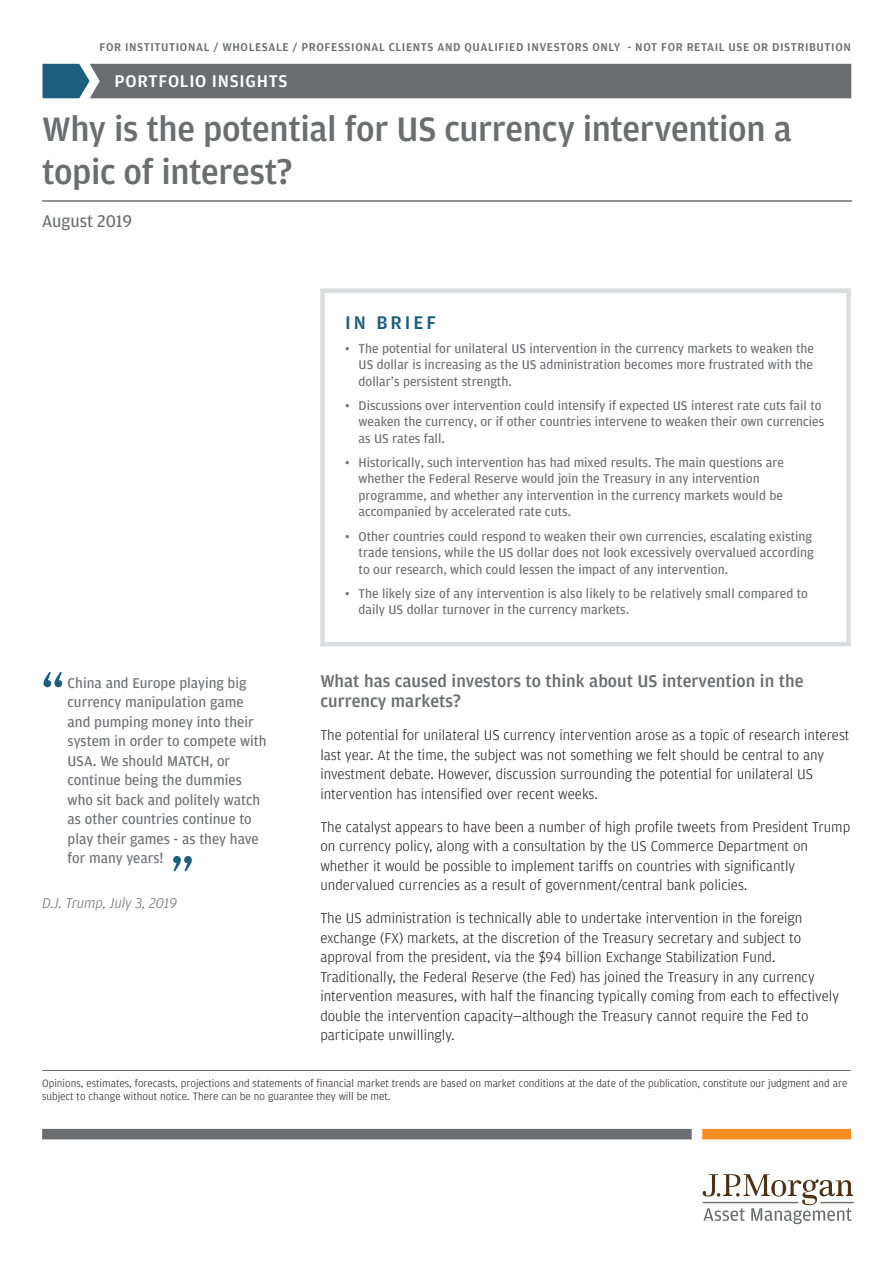
<style>
.page{position:relative;width:893px;height:1263px;background:#fff}
.page>*{position:absolute;margin:0;border:0;box-sizing:border-box;transform-origin:0 0}
.Body_Copy{font:300 72px "Amplitude";color:#1c5f80}
.t1{font:500 36px/43.2px "Amplitude";letter-spacing:-.01em;color:#6c6d70}
.Sidebar_Title{font:500 19.5px "Amplitude";letter-spacing:.15em;color:#1c5f80}
._2nd_Subhead{font:500 18px/20.2px "Amplitude";color:#6c6d70}
.t2{font:500 18px "Amplitude";letter-spacing:.04em;color:#fff}
.t3{font:18px "Amplitude";color:#6c6d70}
.Body_Copy-2{font:300 15px/19.5px "Amplitude";color:#231f20}
.Body_Copy-3{font:15px/19.5px "Amplitude";color:#6c6d70}
.Body_Copy-4{font:italic 300 15px "Amplitude";color:#6c6d70}
.t4{font:13.5px/16.5px "Amplitude";color:#6c6d70}
.t5{font:500 12px "Amplitude";letter-spacing:.05em;color:#6c6d70}
.Source_with_Score{font:300 11.25px/13.5px "Amplitude";color:#231f20}
</style>
<div class="page">
<hr style="left:42px;top:200px;width:810px;height:2px;background:#6c6d70">
<div style="left:42px;top:1129px;width:650px;height:10px;background:#6c6d70"></div>
<div style="left:702px;top:1129px;width:149px;height:10px;background:#f68b1f"></div>
<hr style="left:820px;top:1202px;width:34px;height:1px;background:#6c6d70">
<svg style="left:703px;top:1174px;width:150px;height:50px"></svg>
<div style="left:43px;top:64px;width:808px;height:34px;background:#6c6d70"></div>
<div style="left:320px;top:288px;width:531px;height:358px;border:4px solid #dcdddf"></div>
<hr style="left:42px;top:1070px;width:809px;height:1px;background:#6c6d70">
<p class="t5" style="left:100px;top:40px;width:753px">FOR INSTITUTIONAL / WHOLESALE / PROFESSIONAL CLIENTS AND QUALIFIED INVESTORS ONLY - NOT FOR RETAIL USE OR DISTRIBUTION</p>
<p class="t2" style="left:115px;top:69px;width:174px">PORTFOLIO INSIGHTS</p>
<h2 class="t1" style="left:42px;top:106px;width:751px">Why is the potential for US currency intervention a topic of interest?</h2>
<p class="t3" style="left:42px;top:210px;width:92px">August 2019</p>
<p class="Sidebar_Title" style="left:345px;top:310px;width:93px">IN BRIEF</p>
<p class="t4" style="left:359px;top:340px;width:457px;text-align:justify;text-indent:-14px">• The potential for unilateral US intervention in the currency markets to weaken the US dollar is increasing as the US administration becomes more frustrated with the dollar’s persistent strength.</p>
<p class="t4" style="left:359px;top:397px;width:467px;text-indent:-14px">• Discussions over intervention could intensify if expected US interest rate cuts fail to weaken the currency, or if other countries intervene to weaken their own currencies as US rates fall.</p>
<p class="t4" style="left:359px;top:454px;width:427px;text-indent:-14px">• Historically, such intervention has had mixed results. The main questions are whether the Federal Reserve would join the Treasury in any intervention programme, and whether any intervention in the currency markets would be accompanied by accelerated rate cuts.</p>
<p class="t4" style="left:359px;top:527px;width:457px;text-align:justify;text-indent:-14px">• Other countries could respond to weaken their own currencies, escalating existing trade tensions, while the US dollar does not look excessively overvalued according to our research, which could lessen the impact of any intervention.</p>
<p class="t4" style="left:359px;top:584px;width:451px;text-indent:-14px">• The likely size of any intervention is also likely to be relatively small compared to daily US dollar turnover in the currency markets.</p>
<p class="Body_Copy" style="left:39px;top:654px;width:29px">“</p>
<p class="_2nd_Subhead" style="left:320px;top:670px;width:485px">What has caused investors to think about US intervention in the currency markets?</p>
<p class="Body_Copy-2" style="left:320px;top:725px;width:531px">The potential for unilateral US currency intervention arose as a topic of research interest last year. At the time, the subject was not something we felt should be central to any investment debate. However, discussion surrounding the potential for unilateral US intervention has intensified over recent weeks.</p>
<p class="Body_Copy-2" style="left:320px;top:816px;width:531px">The catalyst appears to have been a number of high profile tweets from President Trump on currency policy, along with a consultation by the US Commerce Department on whether it would be possible to implement tariffs on countries with significantly undervalued currencies as a result of government/central bank policies.</p>
<p class="Body_Copy-2" style="left:320px;top:908px;width:520px">The US administration is technically able to undertake intervention in the foreign exchange (FX) markets, at the discretion of the Treasury secretary and subject to approval from the president, via the $94 billion Exchange Stabilization Fund.<br>Traditionally, the Federal Reserve (the Fed) has joined the Treasury in any currency intervention measures, with half the financing typically coming from each to effectively double the intervention capacity—although the Treasury cannot require the Fed to participate unwillingly.</p>
<p class="Source_with_Score" style="left:42px;top:1076px;width:807px">Opinions, estimates, forecasts, projections and statements of financial market trends are based on market conditions at the date of the publication, constitute our judgment and are subject to change without notice. There can be no guarantee they will be met.</p>
<p class="Body_Copy-3" style="left:68px;top:672px;width:200px">China and Europe playing big currency manipulation game and pumping money into their system in order to compete with<br>USA. We should MATCH, or continue being the dummies who sit back and politely watch as other countries continue to play their games - as they have for many years!</p>
<p class="Body_Copy-4" style="left:42px;top:895px;width:136px">D.J. Trump, July 3, 2019</p>
<p class="Body_Copy" style="left:169px;top:837px;width:29px">”</p>
</div>
